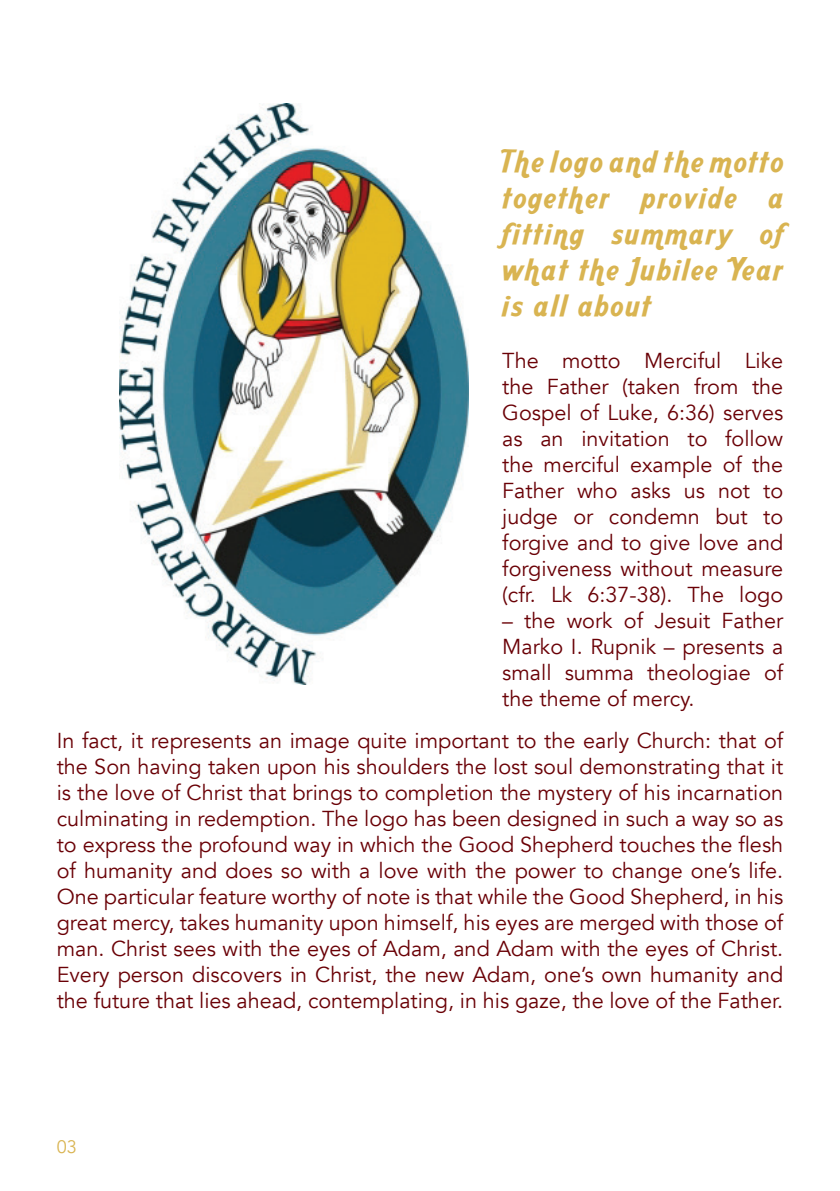
<style>
.page{position:relative;width:840px;height:1191px;background:#fff}
.page>*{position:absolute;margin:0;border:0;box-sizing:border-box;transform-origin:0 0}
.t1{font:30px/36px "Aardvark Cafe";letter-spacing:.08em;color:#d9b451;text-align:justify}
.t2{font:21.6px/26px "Avenir";color:#6a0106;text-align:justify}
.t3{font:18px "Avenir";color:#d9b451}
</style>
<div class="page">
<img style="left:120px;top:103px;width:348px;height:581px">
<h1 class="t1" style="left:502px;top:142px;width:282px">The logo and the motto together provide a fitting summary of what the Jubilee Year is all about</h1>
<p class="t2" style="left:502px;top:348px;width:282px">The motto Merciful Like the Father (taken from the Gospel of Luke, 6:36) serves as an invitation to follow the merciful example of the Father who asks us not to judge or condemn but to forgive and to give love and forgiveness without measure (cfr. Lk 6:37-38). The logo</p>
<p class="t2" style="left:502px;top:608px;width:282px">– the work of Jesuit Father Marko I. Rupnik – presents a small summa theologiae of the theme of mercy.</p>
<p class="t2" style="left:57px;top:727px;width:727px">In fact, it represents an image quite important to the early Church: that of the Son having taken upon his shoulders the lost soul demonstrating that it is the love of Christ that brings to completion the mystery of his incarnation culminating in redemption. The logo has been designed in such a way so as to express the profound way in which the Good Shepherd touches the flesh of humanity and does so with a love with the power to change one’s life.<br>One particular feature worthy of note is that while the Good Shepherd, in his great mercy, takes humanity upon himself, his eyes are merged with those of man. Christ sees with the eyes of Adam, and Adam with the eyes of Christ.<br>Every person discovers in Christ, the new Adam, one’s own humanity and the future that lies ahead, contemplating, in his gaze, the love of the Father.</p>
<p class="t3" style="left:57px;top:1135px;width:22px">03</p>
</div>
